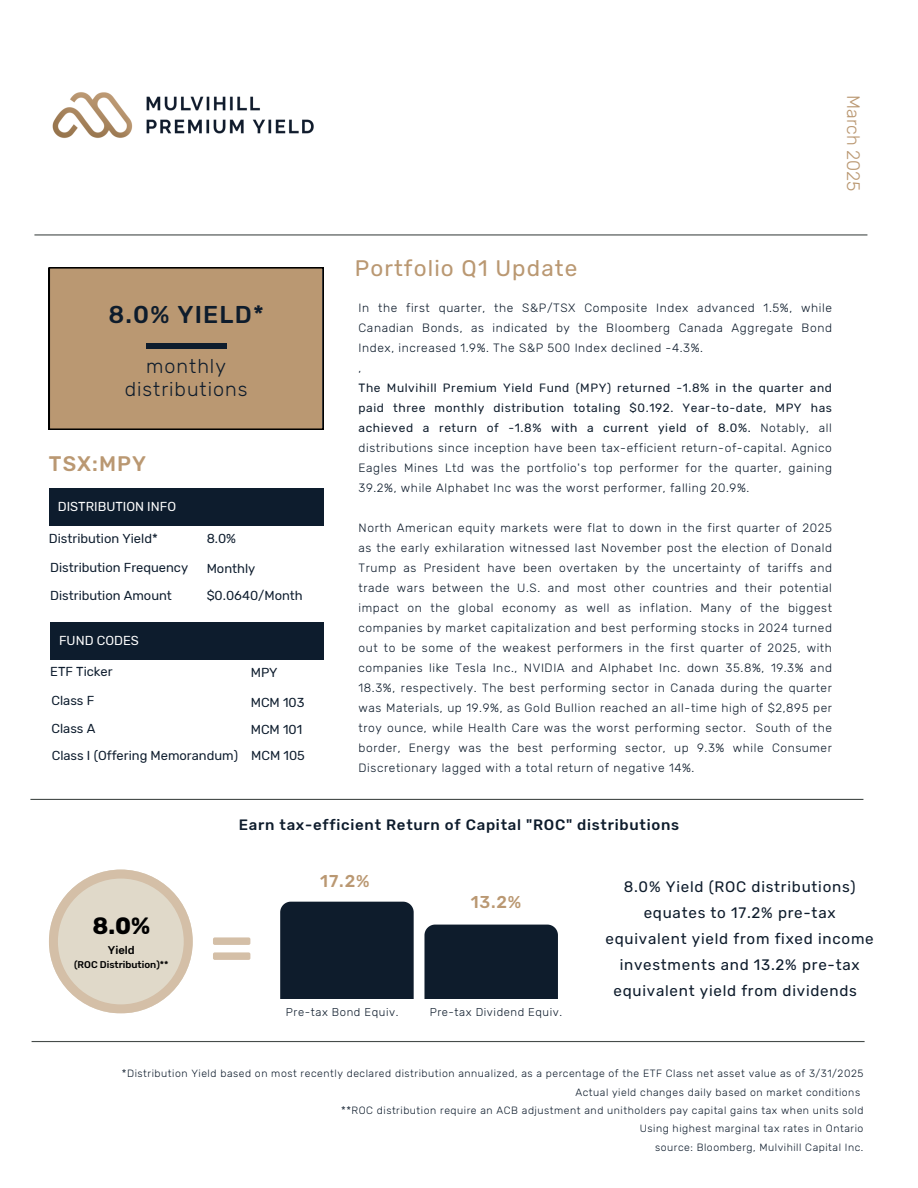
<style>
.page{position:relative;width:918px;height:1188px;background:#fff}
.page>*{position:absolute;margin:0;border:0;box-sizing:border-box;transform-origin:0 0}
.t1{font:500 24.3px "Rubik";letter-spacing:.05em;color:#0e1c2c}
.t2{font:700 23.55px "Rubik";color:#000}
.t3{font:22.5px "Rubik";letter-spacing:.05em;color:#ba9872}
.t4{font:500 21px "Rubik";letter-spacing:.05em;color:#ba9872}
.t5{font:300 19.8px/22.5px "Rubik";letter-spacing:.05em;color:#0e1c2c;text-align:center}
.t6{font:300 18px "Rubik";color:#ba9872}
.t7{font:500 17.1px "Rubik";color:#ba9872}
.t8{font:15.15px/25.8px "Rubik";letter-spacing:.05em;color:#0e1c2c;text-align:center}
.t9{font:500 15px "Rubik";letter-spacing:.05em;color:#0e1c2c}
.t10{font:12.9px "Rubik";color:#0d1c2d}
.t11{font:12.9px "Rubik";color:#fff}
.t12{font:300 12px/20px "Rubik";letter-spacing:.05em;color:#0e1c2c;text-align:justify}
.t13{font:300 11.25px "Rubik";letter-spacing:.05em;color:#0e1c2c}
.t14{font:500 11.25px "Rubik";color:#000}
.t15{font:300 10.5px "Rubik";letter-spacing:.05em;color:#0e1c2c}
.t16{font:500 9.75px "Rubik";color:#000}
.s1{font-weight:400}
</style>
<div class="page">
<div style="left:49px;top:267px;width:274px;height:162px;background:#ba9872"></div>
<div style="left:146px;top:343px;width:81px;height:6px;background:#0e1c2c"></div>
<hr style="left:32px;top:1041px;width:833px;height:1px;background:#464c4a">
<img style="left:52px;top:92px;width:262px;height:46px">
<div style="left:49px;top:488px;width:274px;height:38px;background:#0d1c2d"></div>
<div style="left:50px;top:622px;width:273px;height:38px;background:#0d1c2d"></div>
<hr style="left:34px;top:234px;width:833px;height:2px;background:#464c4a">
<div style="left:280px;top:902px;width:134px;height:97px;background:#0e1c2c"></div>
<div style="left:424px;top:925px;width:134px;height:74px;background:#0e1c2c"></div>
<div style="left:213px;top:937px;width:37px;height:8px;background:#d4bfa7;border-radius:2px"></div>
<div style="left:213px;top:952px;width:37px;height:8px;background:#d4bfa7;border-radius:2px"></div>
<svg style="left:49px;top:870px;width:144px;height:143px"></svg>
<hr style="left:30px;top:799px;width:833px;height:1px;background:#464c4a">
<h3 class="t6" style="left:864px;top:95px;width:98px;rotate:90deg">March 2025</h3>
<p class="t3" style="left:355px;top:255px;width:224px">Portfolio Q1 Update</p>
<h6 class="t1" style="left:108px;top:300px;width:157px">8.0% YIELD*</h6>
<p class="t12" style="left:359px;top:297px;width:475px">In the first quarter, the S&amp;P/TSX Composite Index advanced 1.5%, while Canadian Bonds, as indicated by the Bloomberg Canada Aggregate Bond Index, increased 1.9%. The S&amp;P 500 Index declined -4.3%.</p>
<h2 class="t12" style="left:359px;top:357px;width:4px">,</h2>
<p class="t12" style="left:359px;top:377px;width:475px"><span class="s1">The Mulvihill Premium Yield Fund (MPY) returned -1.8% in the quarter and paid three monthly distribution totaling $0.192. Year-to-date, MPY has achieved a return of -1.8% with a current yield of 8.0%.</span> Notably, all distributions since inception have been tax-efficient return-of-capital. Agnico Eagles Mines Ltd was the portfolio's top performer for the quarter, gaining 39.2%, while Alphabet Inc was the worst performer, falling 20.9%.</p>
<h1 class="t12" style="left:359px;top:517px;width:475px">North American equity markets were flat to down in the first quarter of 2025 as the early exhilaration witnessed last November post the election of Donald Trump as President have been overtaken by the uncertainty of tariffs and trade wars between the U.S. and most other countries and their potential impact on the global economy as well as inflation. Many of the biggest companies by market capitalization and best performing stocks in 2024 turned out to be some of the weakest performers in the first quarter of 2025, with companies like Tesla Inc., NVIDIA and Alphabet Inc. down 35.8%, 19.3% and 18.3%, respectively. The best performing sector in Canada during the quarter was Materials, up 19.9%, as Gold Bullion reached an all-time high of $2,895 per troy ounce, while Health Care was the worst performing sector. South of the border, Energy was the best performing sector, up 9.3% while Consumer Discretionary lagged with a total return of negative 14%.</h1>
<p class="t5" style="left:125px;top:355px;width:124px">monthly distributions</p>
<p class="t4" style="left:49px;top:452px;width:99px">TSX:MPY</p>
<p class="t11" style="left:58px;top:499px;width:120px">DISTRIBUTION INFO</p>
<p class="t10" style="left:49px;top:531px;width:110px">Distribution Yield*</p>
<p class="t10" style="left:207px;top:531px;width:31px">8.0%</p>
<p class="t10" style="left:50px;top:560px;width:140px">Distribution Frequency</p>
<p class="t10" style="left:207px;top:561px;width:50px">Monthly</p>
<p class="t10" style="left:50px;top:588px;width:123px">Distribution Amount</p>
<p class="t10" style="left:207px;top:588px;width:98px">$0.0640/Month</p>
<p class="t11" style="left:59px;top:633px;width:81px">FUND CODES</p>
<p class="t10" style="left:50px;top:664px;width:64px">ETF Ticker</p>
<p class="t10" style="left:251px;top:665px;width:28px">MPY</p>
<p class="t10" style="left:52px;top:693px;width:44px">Class F</p>
<p class="t10" style="left:251px;top:695px;width:55px">MCM 103</p>
<p class="t10" style="left:52px;top:721px;width:45px">Class A</p>
<p class="t10" style="left:251px;top:722px;width:53px">MCM 101</p>
<p class="t10" style="left:52px;top:748px;width:188px">Class I (Offering Memorandum)</p>
<p class="t10" style="left:251px;top:748px;width:55px">MCM 105</p>
<p class="t9" style="left:239px;top:816px;width:442px">Earn tax-efficient Return of Capital "ROC" distributions</p>
<h5 class="t2" style="left:92px;top:912px;width:59px">8.0%</h5>
<p class="t14" style="left:108px;top:943px;width:28px">Yield</p>
<h5 class="t16" style="left:74px;top:959px;width:96px">(ROC Distribution)**</h5>
<p class="t7" style="left:320px;top:871px;width:51px">17.2%</p>
<p class="t7" style="left:471px;top:892px;width:52px">13.2%</p>
<p class="t13" style="left:286px;top:1005px;width:114px">Pre-tax Bond Equiv.</p>
<p class="t13" style="left:430px;top:1005px;width:134px">Pre-tax Dividend Equiv.</p>
<p class="t8" style="left:606px;top:874px;width:270px">8.0% Yield (ROC distributions) equates to 17.2% pre-tax equivalent yield from fixed income investments and 13.2% pre-tax equivalent yield from dividends</p>
<h4 class="t15" style="left:122px;top:1067px;width:743px">*Distribution Yield based on most recently declared distribution annualized, as a percentage of the ETF Class net asset value as of 3/31/2025</h4>
<p class="t15" style="left:575px;top:1086px;width:286px">Actual yield changes daily based on market conditions</p>
<p class="t15" style="left:341px;top:1104px;width:524px">**ROC distribution require an ACB adjustment and unitholders pay capital gains tax when units sold</p>
<p class="t15" style="left:640px;top:1122px;width:225px">Using highest marginal tax rates in Ontario</p>
<p class="t15" style="left:655px;top:1141px;width:210px">source: Bloomberg, Mulvihill Capital Inc.</p>
</div>
